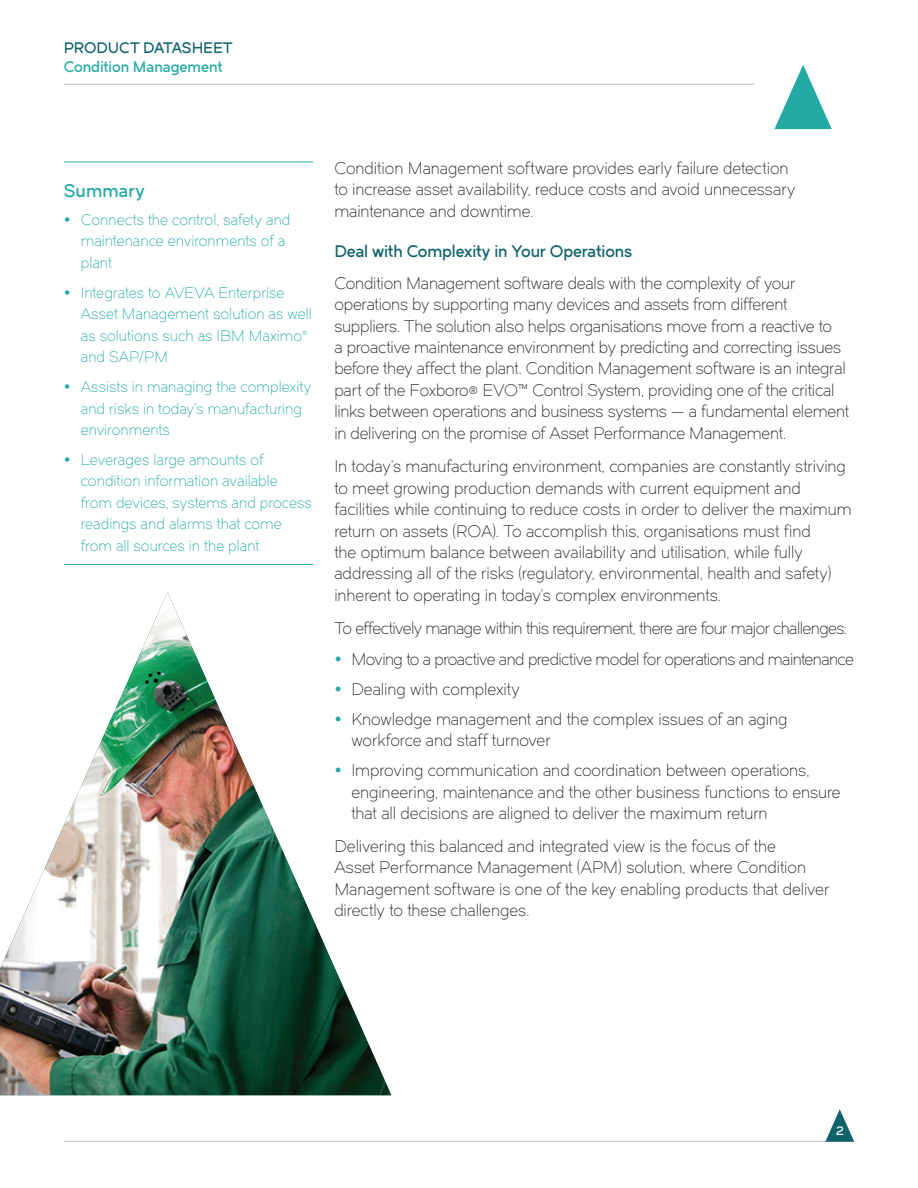
<style>
.page{position:relative;width:918px;height:1188px;background:#fff}
.page>*{position:absolute;margin:0;border:0;box-sizing:border-box;transform-origin:0 0}
.Short_Callout{font:18px "Dual 600";letter-spacing:.005em;color:#24aaa5}
.Body_Copy{font:16.5px/21.5px "Dual 300";letter-spacing:-.005em;color:#231f20}
.Body_Copy-2{font:16.5px "Dual 300";letter-spacing:-.035em;color:#231f20}
.Body_Copy-3{font:16.5px "Dual 300";letter-spacing:-.03em;color:#231f20}
.Subhead_3{font:16.5px "Dual 600";letter-spacing:-.01em;color:#0f646b}
.t1{font:15px/21.5px "Dual 300";letter-spacing:.005em;color:#24aaa5}
.t2{font:15px "Dual 600";letter-spacing:-.005em;color:#24aaa5}
.t3{font:15px "Dual 600";letter-spacing:-.005em;color:#0f646b}
.t4{font:12px "Dual 600";color:#fff}
</style>
<div class="page">
<hr style="left:64px;top:84px;width:690px;height:1px;background:#bcbdc0">
<hr style="left:64px;top:1141px;width:790px;height:1px;background:#bcbdc0">
<svg style="left:825px;top:1109px;width:29px;height:33px"></svg>
<svg style="left:774px;top:65px;width:58px;height:64px"></svg>
<hr style="left:64px;top:162px;width:249px;height:1px;background:#24aaa5">
<hr style="left:64px;top:564px;width:249px;height:1px;background:#24aaa5">
<img style="left:0;top:592px;width:391px;height:503px">
<svg style="left:336px;top:657px;width:5px;height:4px"></svg>
<svg style="left:336px;top:687px;width:5px;height:4px"></svg>
<svg style="left:336px;top:716px;width:5px;height:5px"></svg>
<svg style="left:336px;top:768px;width:5px;height:5px"></svg>
<p class="t3" style="left:64px;top:38px;width:170px">PRODUCT DATASHEET</p>
<p class="t2" style="left:64px;top:57px;width:160px">Condition Management</p>
<p class="Short_Callout" style="left:64px;top:179px;width:83px">Summary</p>
<p class="t1" style="left:81px;top:209px;width:211px">Connects the control, safety and maintenance environments of a plant</p>
<p class="t1" style="left:81px;top:282px;width:233px">Integrates to AVEVA Enterprise<br>Asset Management solution as well as solutions such as IBM Maximo<sup>® </sup>and SAP/PM</p>
<p class="t1" style="left:81px;top:376px;width:232px">Assists in managing the complexity and risks in today’s manufacturing environments</p>
<p class="t1" style="left:81px;top:449px;width:233px">Leverages large amounts of condition information available from devices, systems and process readings and alarms that come from all sources in the plant</p>
<p class="Body_Copy" style="left:334px;top:158px;width:463px">Condition Management software provides early failure detection to increase asset availability, reduce costs and avoid unnecessary maintenance and downtime.</p>
<p class="Subhead_3" style="left:334px;top:241px;width:299px">Deal with Complexity in Your Operations</p>
<p class="Body_Copy" style="left:334px;top:272px;width:516px">Condition Management software deals with the complexity of your operations by supporting many devices and assets from different suppliers. The solution also helps organisations move from a reactive to<br>a proactive maintenance environment by predicting and correcting issues before they affect the plant. Condition Management software is an integral part of the Foxboro® EVO™ Control System, providing one of the critical links between operations and business systems — a fundamental element in delivering on the promise of Asset Performance Management.</p>
<p class="Body_Copy" style="left:334px;top:456px;width:519px">In today’s manufacturing environment, companies are constantly striving to meet growing production demands with current equipment and facilities while continuing to reduce costs in order to deliver the maximum return on assets (ROA). To accomplish this, organisations must find<br>the optimum balance between availability and utilisation, while fully addressing all of the risks (regulatory, environmental, health and safety) inherent to operating in today’s complex environments.</p>
<p class="Body_Copy-2" style="left:334px;top:619px;width:514px">To effectively manage within this requirement, there are four major challenges:</p>
<p class="Body_Copy-3" style="left:351px;top:650px;width:504px">Moving to a proactive and predictive model for operations and maintenance</p>
<p class="Body_Copy" style="left:351px;top:679px;width:170px">Dealing with complexity</p>
<p class="Body_Copy" style="left:351px;top:709px;width:438px">Knowledge management and the complex issues of an aging workforce and staff turnover</p>
<p class="Body_Copy" style="left:351px;top:760px;width:491px">Improving communication and coordination between operations, engineering, maintenance and the other business functions to ensure that all decisions are aligned to deliver the maximum return</p>
<p class="Body_Copy" style="left:334px;top:835px;width:496px">Delivering this balanced and integrated view is the focus of the<br>Asset Performance Management (APM) solution, where Condition Management software is one of the key enabling products that deliver directly to these challenges.</p>
<p class="t4" style="left:836px;top:1123px;width:9px">2</p>
</div>
